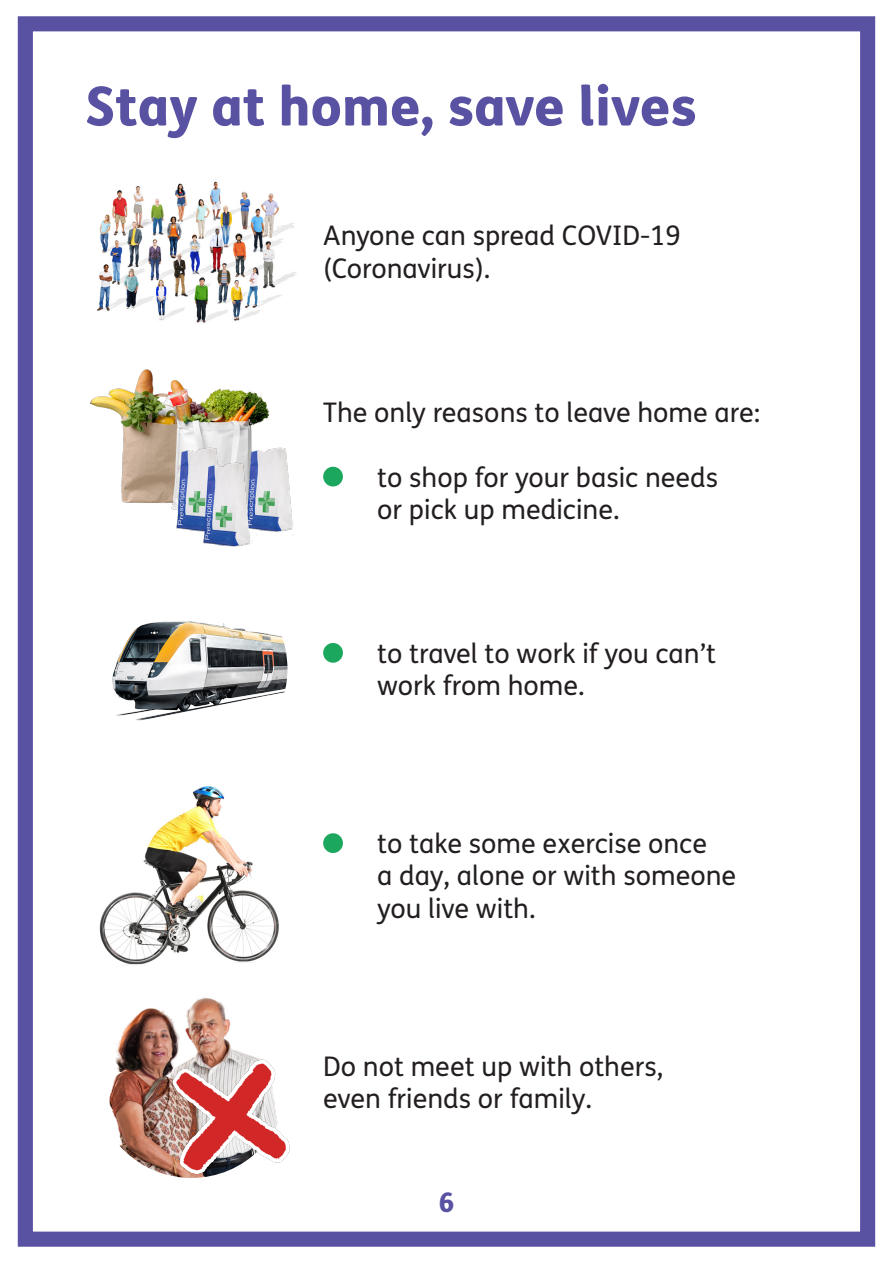
<style>
.page{position:relative;width:893px;height:1263px;background:#fff}
.page>*{position:absolute;margin:0;border:0;box-sizing:border-box;transform-origin:0 0}
.t1{font:800 54px "FS Me";color:#5952a2}
.t2{font:27px/32.4px "FS Me";color:#231f20}
.t3{font:800 27px "FS Me";color:#5952a2}
</style>
<div class="page">
<img style="left:90px;top:369px;width:180px;height:134px">
<div style="left:18px;top:16px;width:857px;height:1231px;border:15px solid #5952a2"></div>
<img style="left:97px;top:181px;width:200px;height:142px">
<div style="left:323px;top:467px;width:20px;height:19px;background:#1ca75e;border-radius:50%"></div>
<div style="left:323px;top:643px;width:20px;height:20px;background:#1ca75e;border-radius:50%"></div>
<div style="left:323px;top:833px;width:20px;height:20px;background:#1ca75e;border-radius:50%"></div>
<img style="left:168px;top:439px;width:125px;height:108px">
<img style="left:112px;top:621px;width:175px;height:100px">
<img style="left:99px;top:786px;width:180px;height:179px">
<img style="left:109px;top:997px;width:128px;height:177px">
<img style="left:164px;top:1051px;width:126px;height:127px">
<p class="t1" style="left:85px;top:64px;width:613px">Stay at home, save lives</p>
<p class="t2" style="left:323px;top:219px;width:359px">Anyone can spread COVID-19 (Coronavirus).</p>
<p class="t2" style="left:323px;top:395px;width:439px">The only reasons to leave home are:</p>
<p class="t2" style="left:377px;top:460px;width:343px">to shop for your basic needs</p>
<p class="t2" style="left:377px;top:493px;width:244px">or pick up medicine.</p>
<p class="t2" style="left:377px;top:636px;width:340px">to travel to work if you can’t</p>
<p class="t2" style="left:377px;top:669px;width:209px">work from home.</p>
<p class="t2" style="left:377px;top:827px;width:331px">to take some exercise once</p>
<p class="t2" style="left:377px;top:859px;width:360px">a day, alone or with someone</p>
<p class="t2" style="left:377px;top:892px;width:160px">you live with.</p>
<p class="t2" style="left:323px;top:1049px;width:342px">Do not meet up with others,</p>
<p class="t2" style="left:323px;top:1082px;width:270px">even friends or family.</p>
<p class="t3" style="left:439px;top:1181px;width:17px">6</p>
</div>
